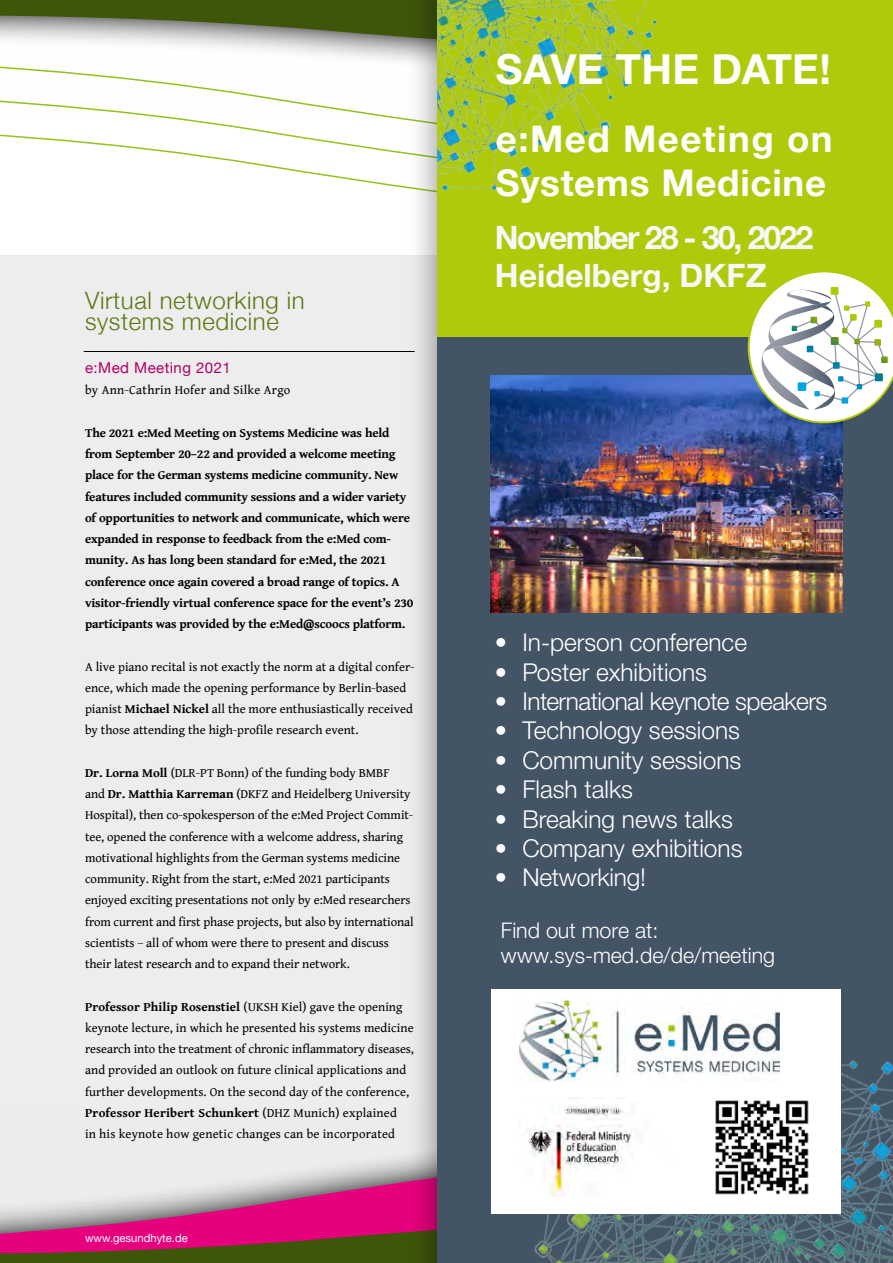
<style>
.page{position:relative;width:893px;height:1263px;background:#fff}
.page>*{position:absolute;margin:0;border:0;box-sizing:border-box;transform-origin:0 0}
.t1{font:700 41.25px "Helvetica Neuefor SAS";letter-spacing:.01em;color:#fdfdfd}
.t2{font:700 36.75px/44.1px "Helvetica Neuefor SAS";letter-spacing:.02em;color:#fdfdfd}
.t3{font:700 32.1px/38.5px "Helvetica Neuefor SAS";letter-spacing:-.035em;color:#f8f8f8}
.t4{font:300 24.45px "Helvetica Neuefor SAS";color:#fff}
.t5{font:300 24.45px "Helvetica Neuefor SAS";letter-spacing:-.02em;color:#fff}
.t6{font:300 24px/21.3px "Helvetica Neue";letter-spacing:.025em;color:#5b7813}
.t7{font:300 21.45px/25.7px "Helvetica Neuefor SAS";color:#fff}
.t8{font:15px "Helvetica Neue";letter-spacing:.03em;color:#b10061}
.t9{font:12.75px/21.3px "Gentium Book Basic";letter-spacing:-.005em;color:#000}
.t10{font:700 12.75px/21.3px "Gentium Book Basic";letter-spacing:-.015em;color:#000}
.t11{font:12.75px "Gentium Book Basic";letter-spacing:.02em;color:#000}
.t12{font:11.25px "Helvetica Neue";color:#fff}
.s1{font-weight:700}
</style>
<div class="page">
<div style="left:0;top:255px;width:893px;height:1008px;background:#ededed"></div>
<svg style="left:0;top:120px;width:406px;height:68px"></svg>
<svg style="left:274px;top:1158px;width:132px;height:21px"></svg>
<svg style="left:0;top:1179px;width:406px;height:84px"></svg>
<svg style="left:0;top:90px;width:406px;height:30px"></svg>
<svg style="left:0;top:0;width:406px;height:90px"></svg>
<div style="left:406px;top:0;width:487px;height:1263px;background:#000;opacity:.35"></div>
<div style="left:437px;top:329px;width:456px;height:934px;background:#435465"></div>
<div style="left:437px;top:0;width:456px;height:336px;background:#afca0b"></div>
<img style="left:437px;top:0;width:221px;height:192px">
<img style="left:534px;top:1060px;width:359px;height:203px">
<div style="left:491px;top:989px;width:350px;height:225px;background:#fff"></div>
<img style="left:520px;top:999px;width:260px;height:82px">
<img style="left:528px;top:1097px;width:109px;height:99px">
<img style="left:715px;top:1100px;width:94px;height:95px">
<img style="left:491px;top:375px;width:351px;height:237px">
<svg style="left:748px;top:272px;width:145px;height:151px;background:#cbd5c3"></svg>
<hr style="left:84px;top:351px;width:331px;height:1px;background:#000">
<h3 class="t6" style="left:85px;top:288px;width:221px">Virtual networking in systems medicine</h3>
<p class="t8" style="left:85px;top:357px;width:147px">e:Med Meeting 2021</p>
<p class="t11" style="left:85px;top:381px;width:207px">by Ann-Cathrin Hofer and Silke Argo</p>
<p class="t10" style="left:85px;top:421px;width:330px">The 2021 e:Med Meeting on Systems Medicine was held from September 20–22 and provided a welcome meeting place for the German systems medicine community. New features included community sessions and a wider variety of opportunities to network and communicate, which were expanded in response to feedback from the e:Med com&shy;munity. As has long been standard for e:Med, the 2021 conference once again covered a broad range of topics. A visitor-friendly virtual conference space for the event’s 230 participants was provided by the e:Med@scoocs platform.</p>
<p class="t9" style="left:85px;top:655px;width:331px">A live piano recital is not exactly the norm at a digital confer&shy;ence, which made the opening performance by Berlin-based pianist <span class="s1">Michael Nickel</span> all the more enthusiastically received by those attending the high-profile research event.</p>
<p class="t9" style="left:85px;top:762px;width:330px"><span class="s1">Dr. Lorna Moll</span> (DLR-PT Bonn) of the funding body BMBF<br>and <span class="s1">Dr. Matthia Karreman</span> (DKFZ and Heidelberg University Hospital), then co-spokesperson of the e:Med Project Commit&shy;tee, opened the conference with a welcome address, sharing motivational highlights from the German systems medicine community. Right from the start, e:Med 2021 participants enjoyed exciting presentations not only by e:Med researchers from current and first phase projects, but also by international scientists – all of whom were there to present and discuss their latest research and to expand their network.</p>
<p class="t9" style="left:85px;top:995px;width:330px"><span class="s1">Professor Philip Rosenstiel</span> (UKSH Kiel) gave the opening keynote lecture, in which he presented his systems medicine research into the treatment of chronic inflammatory diseases, and provided an outlook on future clinical applications and further developments. On the second day of the conference, <span class="s1">Professor Heribert Schunkert</span> (DHZ Munich) explained<br>in his keynote how genetic changes can be incorporated</p>
<p class="t12" style="left:85px;top:1229px;width:104px">www.gesundhyte.de</p>
<h1 class="t1" style="left:496px;top:44px;width:337px">SAVE THE DATE!</h1>
<h2 class="t2" style="left:496px;top:116px;width:338px">e:Med Meeting on<br>Systems Medicine</h2>
<h3 class="t3" style="left:495px;top:218px;width:320px">November 28 - 30, 2022<br>Heidelberg, DKFZ</h3>
<h3 class="t4" style="left:495px;top:628px;width:254px">• In-person conference</h3>
<h3 class="t4" style="left:495px;top:657px;width:214px">• Poster exhibitions</h3>
<h3 class="t5" style="left:495px;top:686px;width:334px">• International keynote speakers</h3>
<h3 class="t4" style="left:495px;top:716px;width:247px">• Technology sessions</h3>
<h3 class="t4" style="left:495px;top:745px;width:248px">• Community sessions</h3>
<h3 class="t4" style="left:495px;top:774px;width:140px">• Flash talks</h3>
<h3 class="t4" style="left:495px;top:804px;width:240px">• Breaking news talks</h3>
<h3 class="t4" style="left:495px;top:833px;width:249px">• Company exhibitions</h3>
<h3 class="t4" style="left:495px;top:863px;width:153px">• Networking!</h3>
<h3 class="t7" style="left:501px;top:917px;width:276px">Find out more at: www.sys-med.de/de/meeting</h3>
</div>
